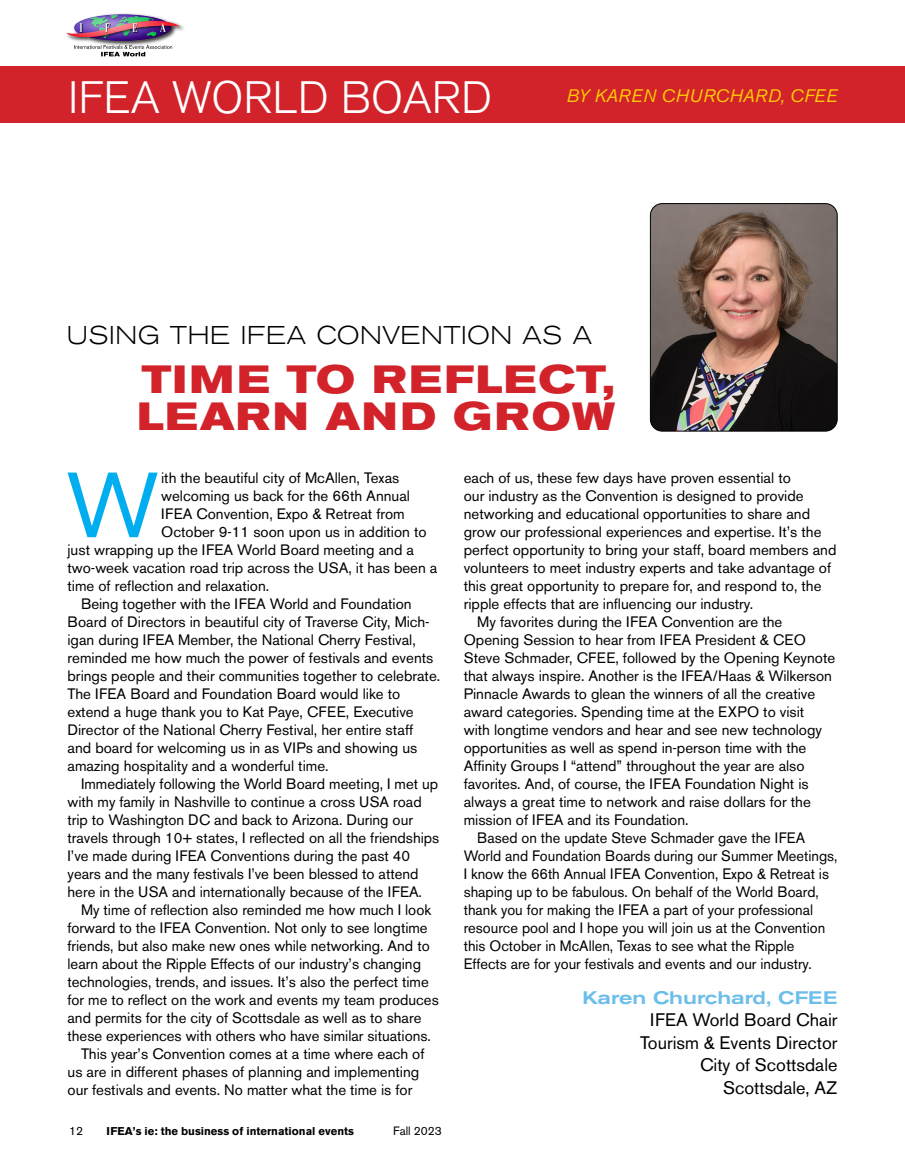
<style>
.page{position:relative;width:905px;height:1175px;background:#fff}
.page>*{position:absolute;margin:0;border:0;box-sizing:border-box;transform-origin:0 0}
.Body_Text_Black{font:91.5px "Akzidenz Grotesk BE";color:#00aeef}
.t1{font:300 45px "Akzidenz Grotesk BE";color:#fff}
.t2{font:700 expanded 39px/37.5px "Akzidenz Grotesk BE";letter-spacing:.05em;color:#d2232a}
.t3{font:300 expanded 25.5px "Akzidenz Grotesk BE";letter-spacing:.03em;color:#000;scale:.95 1}
.t4{font:18px "Akzidenz Grotesk BE";color:#000}
.t5{font:italic 18px "Akzidenz Grotesk BE";color:#ffcb05}
.t6{font:500 expanded 18px "Akzidenz Grotesk BE";color:#6ebeea}
.Body_Text_Black-2{font:15px/18px "Akzidenz Grotesk BE";color:#000}
.t7{font:12px "Akzidenz Grotesk BE";color:#000}
.t8{font:700 11.25px "Akzidenz Grotesk BE";color:#000}
</style>
<div class="page">
<img style="left:650px;top:204px;width:187px;height:227px">
<div style="left:650px;top:203px;width:187px;height:228px;border:1px solid #000;border-radius:12px"></div>
<div style="left:0;top:67px;width:904px;height:56px;background:#d2232a"></div>
<div style="left:64px;top:13px;width:121px;height:33px;background:#000;opacity:.75"></div>
<img style="left:66px;top:14px;width:114px;height:27px">
<svg style="left:74px;top:45px;width:98px;height:11px"></svg>
<p class="t1" style="left:68px;top:72px;width:425px">IFEA WORLD BOARD</p>
<p class="t5" style="left:566px;top:85px;width:272px">BY KAREN CHURCHARD, CFEE</p>
<p class="t3" style="left:67px;top:320px;width:554px">USING THE IFEA CONVENTION AS A</p>
<p class="t2" style="left:137px;top:361px;width:479px">TIME TO REFLECT,<br>LEARN AND GROW</p>
<p class="Body_Text_Black" style="left:66px;top:451px;width:95px">W</p>
<p class="Body_Text_Black-2" style="left:161px;top:469px;width:240px">ith the beautiful city of McAllen, Texas</p>
<p class="Body_Text_Black-2" style="left:161px;top:487px;width:250px">welcoming us back for the 66th Annual</p>
<p class="Body_Text_Black-2" style="left:161px;top:505px;width:245px">IFEA Convention, Expo &amp; Retreat from</p>
<p class="Body_Text_Black-2" style="left:161px;top:523px;width:267px">October 9-11 soon upon us in addition to</p>
<p class="Body_Text_Black-2" style="left:68px;top:541px;width:348px">just wrapping up the IFEA World Board meeting and a</p>
<p class="Body_Text_Black-2" style="left:68px;top:559px;width:371px">two-week vacation road trip across the USA, it has been a</p>
<p class="Body_Text_Black-2" style="left:68px;top:577px;width:203px">time of reflection and relaxation.</p>
<p class="Body_Text_Black-2" style="left:68px;top:595px;width:374px;text-indent:14px">Being together with the IFEA World and Foundation Board of Directors in beautiful city of Traverse City, Mich&shy;igan during IFEA Member, the National Cherry Festival, reminded me how much the power of festivals and events brings people and their communities together to celebrate.<br>The IFEA Board and Foundation Board would like to extend a huge thank you to Kat Paye, CFEE, Executive Director of the National Cherry Festival, her entire staff and board for welcoming us in as VIPs and showing us amazing hospitality and a wonderful time.</p>
<p class="Body_Text_Black-2" style="left:68px;top:775px;width:373px;text-indent:14px">Immediately following the World Board meeting, I met up with my family in Nashville to continue a cross USA road trip to Washington DC and back to Arizona. During our travels through 10+ states, I reflected on all the friendships I’ve made during IFEA Conventions during the past 40 years and the many festivals I’ve been blessed to attend here in the USA and internationally because of the IFEA.</p>
<p class="Body_Text_Black-2" style="left:68px;top:901px;width:373px;text-indent:14px">My time of reflection also reminded me how much I look forward to the IFEA Convention. Not only to see longtime friends, but also make new ones while networking. And to learn about the Ripple Effects of our industry’s changing technologies, trends, and issues. It’s also the perfect time for me to reflect on the work and events my team produces and permits for the city of Scottsdale as well as to share these experiences with others who have similar situations.</p>
<p class="Body_Text_Black-2" style="left:68px;top:1045px;width:358px;text-indent:14px">This year’s Convention comes at a time where each of us are in different phases of planning and implementing our festivals and events. No matter what the time is for</p>
<p class="t7" style="left:69px;top:1123px;width:15px">12</p>
<p class="t8" style="left:107px;top:1124px;width:249px">IFEA’s ie: the business of international events</p>
<p class="t7" style="left:393px;top:1123px;width:50px">Fall 2023</p>
<p class="Body_Text_Black-2" style="left:464px;top:469px;width:374px">each of us, these few days have proven essential to<br>our industry as the Convention is designed to provide networking and educational opportunities to share and grow our professional experiences and expertise. It’s the perfect opportunity to bring your staff, board members and volunteers to meet industry experts and take advantage of this great opportunity to prepare for, and respond to, the ripple effects that are influencing our industry.</p>
<p class="Body_Text_Black-2" style="left:464px;top:613px;width:373px;text-indent:14px">My favorites during the IFEA Convention are the Opening Session to hear from IFEA President &amp; CEO Steve Schmader, CFEE, followed by the Opening Keynote that always inspire. Another is the IFEA/Haas &amp; Wilkerson Pinnacle Awards to glean the winners of all the creative award categories. Spending time at the EXPO to visit<br>with longtime vendors and hear and see new technology opportunities as well as spend in-person time with the Affinity Groups I “attend” throughout the year are also favorites. And, of course, the IFEA Foundation Night is always a great time to network and raise dollars for the mission of IFEA and its Foundation.</p>
<p class="Body_Text_Black-2" style="left:464px;top:829px;width:375px;text-indent:14px">Based on the update Steve Schmader gave the IFEA World and Foundation Boards during our Summer Meetings, I know the 66th Annual IFEA Convention, Expo &amp; Retreat is shaping up to be fabulous. On behalf of the World Board, thank you for making the IFEA a part of your professional resource pool and I hope you will join us at the Convention this October in McAllen, Texas to see what the Ripple Effects are for your festivals and events and our industry.</p>
<p class="t6" style="left:582px;top:987px;width:256px">Karen Churchard, CFEE</p>
<p class="t4" style="left:650px;top:1009px;width:189px">IFEA World Board Chair</p>
<p class="t4" style="left:640px;top:1031px;width:199px">Tourism &amp; Events Director</p>
<p class="t4" style="left:700px;top:1054px;width:139px">City of Scottsdale</p>
<p class="t4" style="left:723px;top:1076px;width:116px">Scottsdale, AZ</p>
</div>
